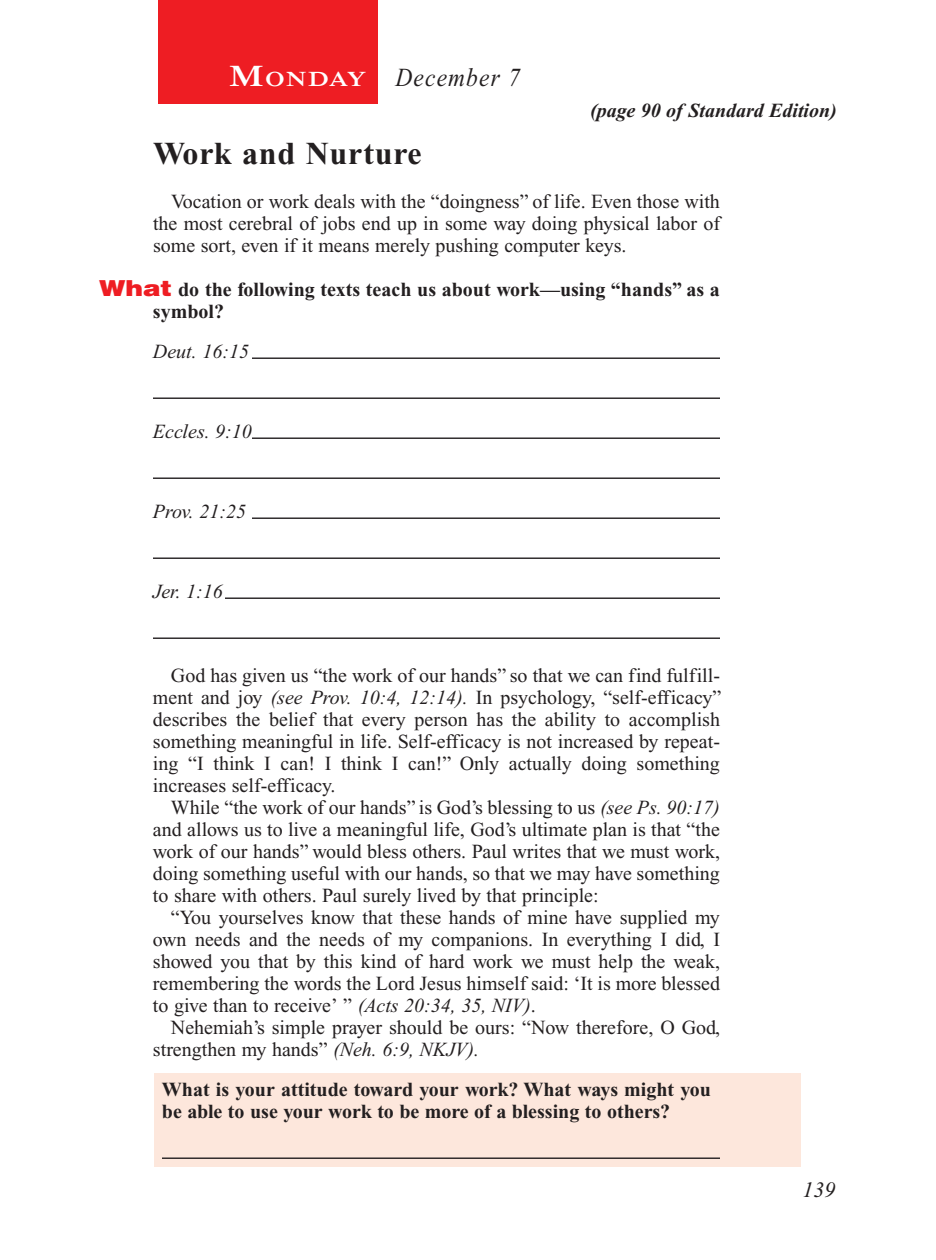
<style>
.page{position:relative;width:936px;height:1260px;background:#fff}
.page>*{position:absolute;margin:0;border:0;box-sizing:border-box;transform-origin:0 0}
.Head{font:700 32px "Times New Roman PS Std";letter-spacing:.025em;color:#231f20}
.Lesson_Dates{font:italic 26px "Times New Roman PS Std";letter-spacing:.05em;color:#231f20;scale:.9 1}
.PageNumbers{font:italic 22px "Times New Roman PS Std";color:#231f20}
.Daily_Header{font:600 21px "Times NRMT Std";letter-spacing:.045em;color:#fff;scale:1.1 1}
.Body{font:20px/22px "Times New Roman PS Std";color:#231f20;text-align:justify}
.Body_SB{font:20px/22px "Times New Roman PS Std";color:#231f20;text-align:justify}
.x-screened_box-text{font:700 20px/22px "Times New Roman PS Std";color:#231f20}
.Question{font:700 20px/22px "Times New Roman PS Std";color:#231f20}
.Body-2{font:italic 20px "Times New Roman PS Std";color:#231f20}
.Page_from_SE{font:italic 700 20px "Times New Roman PS Std";color:#231f20}
.s1{font-size:30px}
.s2{font-family:"Helvetica LT Std";font-weight:900;font-size:22px;color:#ee1d23}
.s3{font-style:italic}
</style>
<div class="page">
<div style="left:158px;top:0;width:220px;height:103px;background:#ee1d23"></div>
<div style="left:155px;top:1074px;width:646px;height:93px;background:#fde7dc"></div>
<hr style="left:252px;top:358px;width:468px;height:1px;background:#231f20">
<hr style="left:153px;top:398px;width:567px;height:1px;background:#231f20">
<hr style="left:252px;top:438px;width:468px;height:1px;background:#231f20">
<hr style="left:153px;top:478px;width:567px;height:1px;background:#231f20">
<hr style="left:252px;top:518px;width:468px;height:1px;background:#231f20">
<hr style="left:153px;top:558px;width:567px;height:1px;background:#231f20">
<hr style="left:225px;top:598px;width:495px;height:1px;background:#231f20">
<hr style="left:153px;top:638px;width:567px;height:1px;background:#231f20">
<hr style="left:162px;top:1158px;width:558px;height:1px;background:#231f20">
<p class="Daily_Header" style="left:229px;top:67px;width:127px"><span class="s1">M</span>ONDAY</p>
<p class="Lesson_Dates" style="left:396px;top:63px;width:140px">December 7</p>
<p class="Page_from_SE" style="left:590px;top:100px;width:248px">(page 90 of Standard Edition)</p>
<p class="Head" style="left:153px;top:135px;width:270px">Work and Nurture</p>
<p class="Body" style="left:153px;top:190px;width:569px;text-indent:18px">Vocation or work deals with the “doingness” of life. Even those with the most cerebral of jobs end up in some way doing physical labor of some sort, even if it means merely pushing computer keys.</p>
<p class="Question" style="left:153px;top:278px;width:568px;text-indent:-54px"><span class="s2">What</span> do the following texts teach us about work—using “hands” as a symbol?</p>
<p class="Body-2" style="left:153px;top:340px;width:98px">Deut. 16:15</p>
<p class="Body-2" style="left:153px;top:420px;width:100px">Eccles. 9:10</p>
<p class="Body-2" style="left:153px;top:500px;width:95px">Prov. 21:25</p>
<p class="Body-2" style="left:153px;top:580px;width:71px">Jer. 1:16</p>
<p class="Body_SB" style="left:153px;top:664px;width:570px;text-indent:18px">God has given us “the work of our hands” so that we can find fulfill&shy;ment and joy <span class="s3">(see Prov. 10:4, 12:14).</span> In psychology, “self-efficacy” describes the belief that every person has the ability to accomplish something meaningful in life. Self-efficacy is not increased by repeat&shy;ing “I think I can! I think I can!” Only actually doing something increases self-efficacy.</p>
<p class="Body" style="left:153px;top:796px;width:569px;text-indent:18px">While “the work of our hands” is God’s blessing to us <span class="s3">(see Ps. 90:17) </span>and allows us to live a meaningful life, God’s ultimate plan is that “the work of our hands” would bless others. Paul writes that we must work, doing something useful with our hands, so that we may have something to share with others. Paul surely lived by that principle:</p>
<p class="Body" style="left:153px;top:906px;width:569px;text-indent:18px">“You yourselves know that these hands of mine have supplied my own needs and the needs of my companions. In everything I did, I showed you that by this kind of hard work we must help the weak, remembering the words the Lord Jesus himself said: ‘It is more blessed to give than to receive’ ” <span class="s3">(Acts 20:34, 35, NIV)</span>.</p>
<p class="Body" style="left:153px;top:1016px;width:569px;text-indent:18px">Nehemiah’s simple prayer should be ours: “Now therefore, O God, strengthen my hands” <span class="s3">(Neh. 6:9, NKJV).</span></p>
<p class="x-screened_box-text" style="left:162px;top:1078px;width:551px">What is your attitude toward your work? What ways might you be able to use your work to be more of a blessing to others?</p>
<p class="PageNumbers" style="left:802px;top:1178px;width:34px">139</p>
</div>
